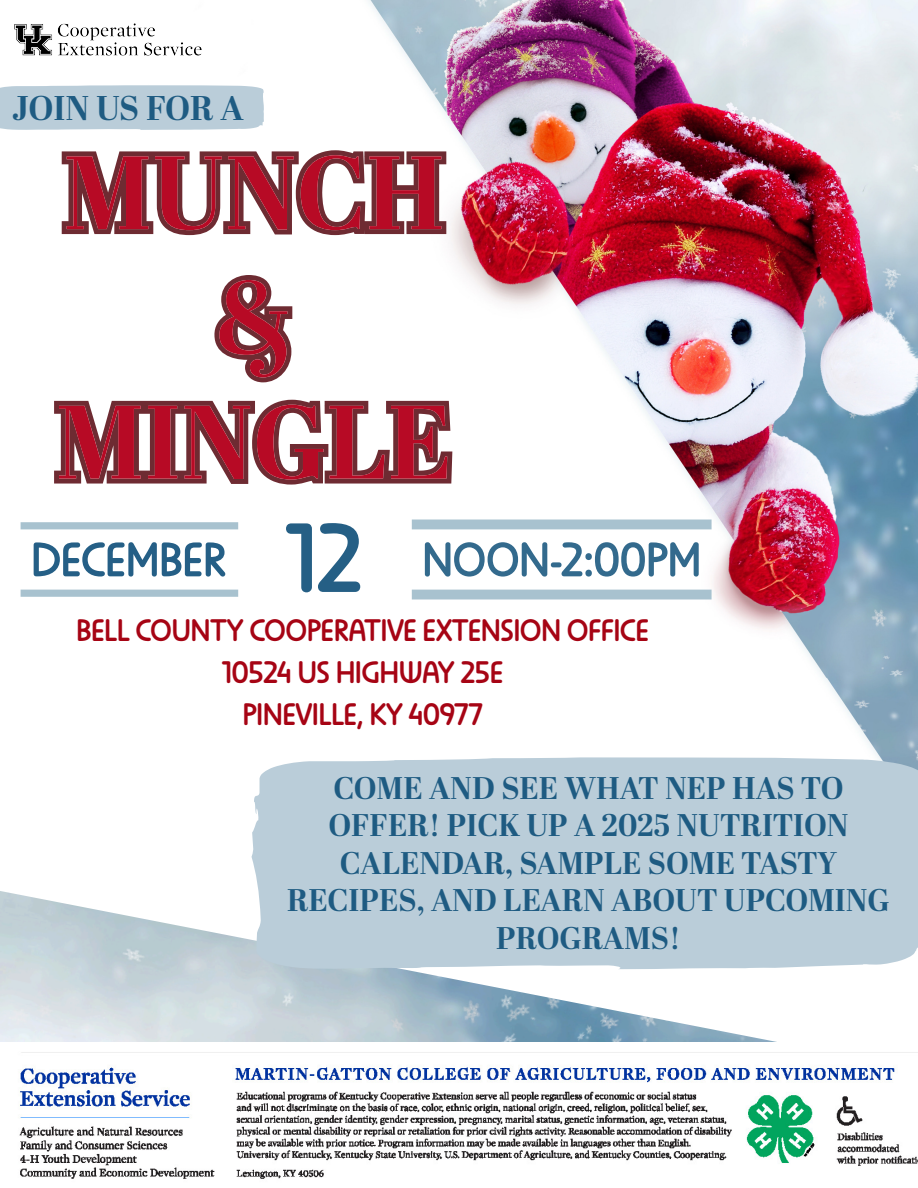
<style>
.page{position:relative;width:918px;height:1188px;background:#fff}
.page>*{position:absolute;margin:0;border:0;box-sizing:border-box;transform-origin:0 0}
.t1{font:700 103.95px/124.8px "Abril Display";color:#b70a25;text-align:center}
.t2{font:500 54.3px "Anca";color:#336a8d}
.t3{font:500 34.95px/41.8px "Anca";color:#a60414;text-align:center}
.t4{font:700 34.2px "Abril Display";letter-spacing:-.005em;color:#1e5b82}
.t5{font:700 31.2px/37.5px "Abril Display";color:#1e5b82;text-align:center}
.s1{color:#255f86}
.s2{font-size:109.8px;color:#255f85}
</style>
<div class="page">
<img style="left:238px;top:0;width:680px;height:757px">
<img style="left:0;top:891px;width:777px;height:151px">
<img style="left:19px;top:1052px;width:899px;height:127px">
<div style="left:252px;top:757px;width:666px;height:212px;background:#bacdd9"></div>
<img style="left:14px;top:23px;width:188px;height:33px">
<svg style="left:54px;top:150px;width:398px;height:335px"></svg>
<div style="left:0;top:85px;width:265px;height:45px;background:#bacdd9"></div>
<svg style="left:21px;top:522px;width:217px;height:75px"></svg>
<svg style="left:412px;top:520px;width:300px;height:79px"></svg>
<p class="t4" style="left:12px;top:84px;width:233px">JOIN US FOR A</p>
<h1 class="t1" style="left:55px;top:137px;width:398px">MUNCH &amp;<br>MINGLE</h1>
<h2 class="t2" style="left:31px;top:526px;width:671px"><span class="s1">DECEMBER</span> <span class="s2">12</span> NOON-2:00PM</h2>
<p class="t3" style="left:76px;top:608px;width:574px">BELL COUNTY COOPERATIVE EXTENSION OFFICE<br>10524 US HIGHWAY 25E<br>PINEVILLE, KY 40977</p>
<p class="t5" style="left:287px;top:771px;width:604px">COME AND SEE WHAT NEP HAS TO<br>OFFER! PICK UP A 2025 NUTRITION<br>CALENDAR, SAMPLE SOME TASTY<br>RECIPES, AND LEARN ABOUT UPCOMING<br>PROGRAMS!</p>
</div>
